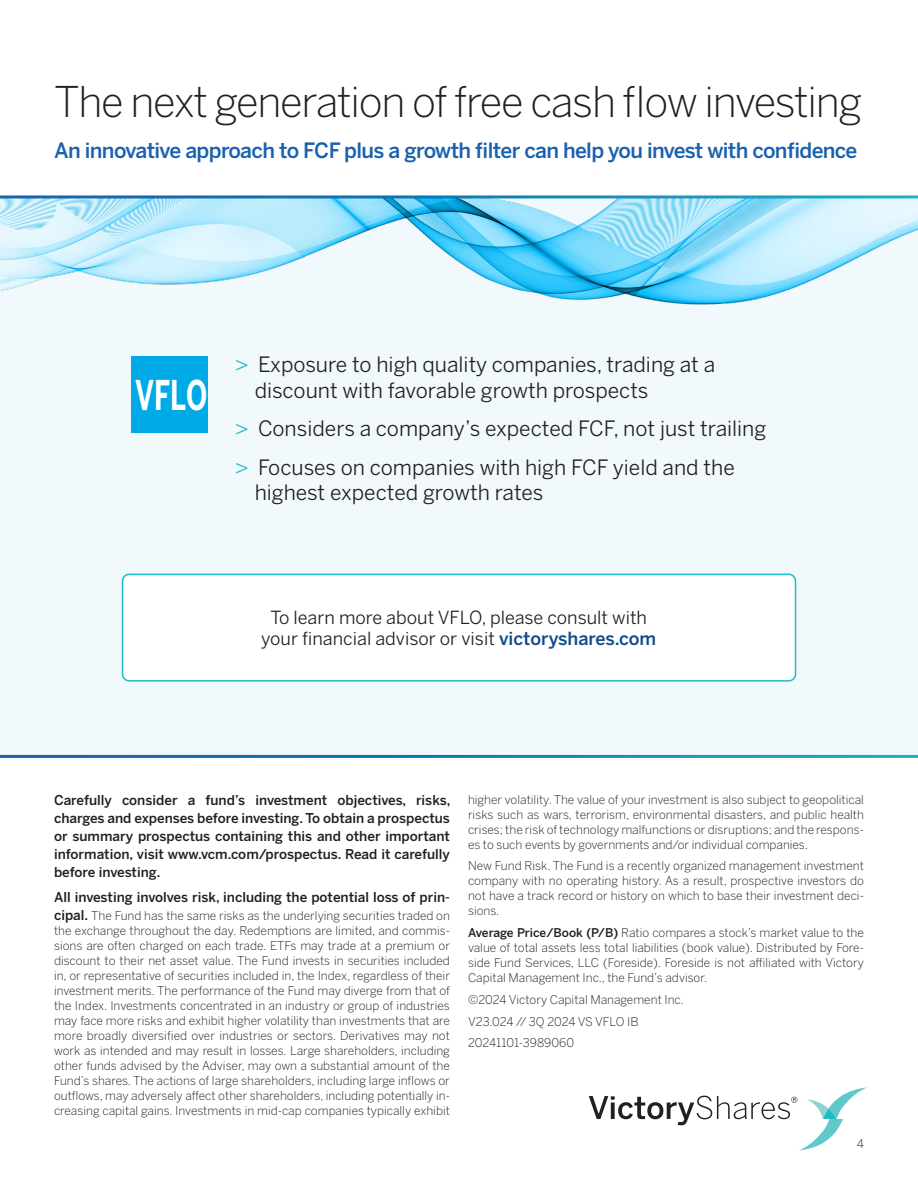
<style>
.page{position:relative;width:918px;height:1188px;background:#fff}
.page>*{position:absolute;margin:0;border:0;box-sizing:border-box;transform-origin:0 0}
.t1{font:300 42px "Benton Sans";letter-spacing:-.03em;color:#231f20}
.t2{font:700 40.65px "Benton Sans";color:#fff;scale:.67 1}
.t3{font:21px/25.2px "Benton Sans";color:#231f20}
.t4{font:500 21px "Benton Sans";letter-spacing:-.03em;color:#1a61af}
.t5{font:18px/21.6px "Benton Sans";color:#231f20;text-align:center}
.t6{font:500 13.5px/18px "Benton Sans";color:#231f20;text-align:justify}
.t7{font:300 12px/15px "Benton Sans";color:#231f20;text-align:justify}
.t8{font:12px "Benton Sans";color:#53565a}
.s1{color:#1cbcc1}
.s2{font-weight:500;color:#0f4a87}
.s3{font-weight:500;font-size:13.5px}
.s4{font-weight:500}
</style>
<div class="page">
<div style="left:0;top:198px;width:918px;height:558px;background:#f2f9fd"></div>
<div style="left:123px;top:574px;width:673px;height:107px;background:#fff;border-radius:7px"></div>
<div style="left:122px;top:574px;width:674px;height:108px;border:2px solid #1cbcc1;border-radius:7px"></div>
<img style="left:0;top:198px;width:918px;height:107px">
<div style="left:131px;top:356px;width:77px;height:77px;background:#00aae7"></div>
<hr style="left:0;top:755px;width:918px;height:3px;background:#fff">
<svg style="left:589px;top:1088px;width:277px;height:62px"></svg>
<p class="t1" style="left:54px;top:77px;width:809px">The next generation of free cash flow investing</p>
<p class="t4" style="left:54px;top:138px;width:805px">An innovative approach to FCF plus a growth filter can help you invest with confidence</p>
<h2 class="t2" style="left:135px;top:370px;width:109px">VFLO</h2>
<p class="t3" style="left:255px;top:352px;width:462px;text-indent:-20px"><span class="s1">&gt;</span> Exposure to high quality companies, trading at a discount with favorable growth prospects</p>
<p class="t3" style="left:235px;top:416px;width:533px"><span class="s1">&gt;</span> Considers a company’s expected FCF, not just trailing</p>
<p class="t3" style="left:255px;top:455px;width:482px;text-indent:-20px"><span class="s1">&gt;</span> Focuses on companies with high FCF yield and the highest expected growth rates</p>
<p class="t5" style="left:261px;top:607px;width:397px">To learn more about VFLO, please consult with your financial advisor or visit <span class="s2">victoryshares.com</span></p>
<p class="t6" style="left:54px;top:791px;width:398px">Carefully consider a fund’s investment objectives, risks, charges and expenses before investing. To obtain a prospectus or summary prospectus containing this and other important information, visit www.vcm.com/prospectus. Read it carefully before investing.</p>
<p class="t6" style="left:54px;top:888px;width:397px">All investing involves risk, including the potential loss of prin-</p>
<p class="t7" style="left:54px;top:908px;width:398px"><span class="s3">cipal.</span> The Fund has the same risks as the underlying securities traded on the exchange throughout the day. Redemptions are limited, and commis&shy;sions are often charged on each trade. ETFs may trade at a premium or discount to their net asset value. The Fund invests in securities included in, or representative of securities included in, the Index, regardless of their investment merits. The performance of the Fund may diverge from that of the Index. Investments concentrated in an industry or group of industries may face more risks and exhibit higher volatility than investments that are more broadly diversified over industries or sectors. Derivatives may not work as intended and may result in losses. Large shareholders, including other funds advised by the Adviser, may own a substantial amount of the Fund’s shares. The actions of large shareholders, including large inflows or outflows, may adversely affect other shareholders, including potentially in&shy;creasing capital gains. Investments in mid-cap companies typically exhibit</p>
<p class="t7" style="left:468px;top:792px;width:398px">higher volatility. The value of your investment is also subject to geopolitical risks such as wars, terrorism, environmental disasters, and public health crises; the risk of technology malfunctions or disruptions; and the respons&shy;es to such events by governments and/or individual companies.</p>
<p class="t7" style="left:468px;top:859px;width:398px">New Fund Risk. The Fund is a recently organized management investment company with no operating history. As a result, prospective investors do not have a track record or history on which to base their investment deci&shy;sions.</p>
<p class="t7" style="left:468px;top:925px;width:397px"><span class="s4">Average Price/Book (P/B)</span> Ratio compares a stock’s market value to the value of total assets less total liabilities (book value). Distributed by Fore&shy;side Fund Services, LLC (Foreside). Foreside is not affiliated with Victory Capital Management Inc., the Fund’s advisor.</p>
<p class="t7" style="left:468px;top:992px;width:217px">©2024 Victory Capital Management Inc.</p>
<p class="t7" style="left:468px;top:1014px;width:172px">V23.024 // 3Q 2024 VS VFLO IB</p>
<p class="t7" style="left:468px;top:1036px;width:108px">20241101-3989060</p>
<p class="t8" style="left:857px;top:1136px;width:9px">4</p>
</div>
